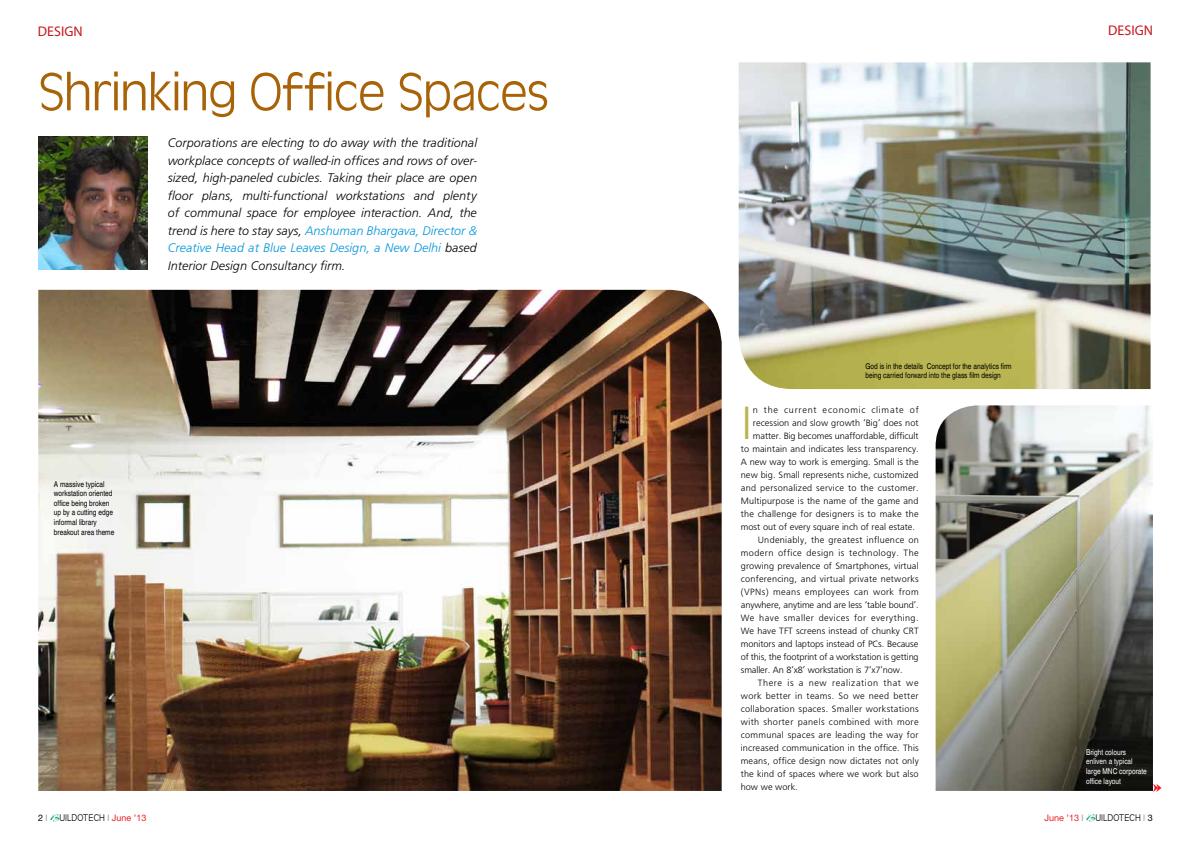
<style>
.page{position:relative;width:1191px;height:842px;background:#fff}
.page>*{position:absolute;margin:0;border:0;box-sizing:border-box;transform-origin:0 0}
.t1{font:55.9px "Antique Oli T Ligh";letter-spacing:-.02em;color:#a86308}
.t2{font:48.5px "Frugal Sans Light DTC";color:#b9b450}
.t3{font:14px "Myriad";color:#c4161c}
.t4{font:13px/17.5px "Frugal Sans Light Italic DTC";color:#000;text-align:justify}
.t5{font:10px "Antique Oli T Ligh";color:#000}
.t6{font:9.5px "Frugal Sans Light DTC";letter-spacing:.015em;color:#000}
.t7{font:9.5px "Frugal Sans Light DTC";letter-spacing:-.01em;color:#000}
.t8{font:9.5px "Frugal Sans Light DTC";letter-spacing:.04em;color:#000}
.t9{font:9.5px "Frugal Sans Light DTC";letter-spacing:-.005em;color:#000}
.t10{font:9.5px "Frugal Sans Light DTC";letter-spacing:.045em;color:#000}
.t11{font:9.5px "Frugal Sans Light DTC";letter-spacing:.035em;color:#000}
.t12{font:9.5px "Frugal Sans Light DTC";letter-spacing:.075em;color:#000}
.t13{font:9.5px "Frugal Sans Light DTC";letter-spacing:.06em;color:#000}
.t14{font:condensed 8px/9.6px "Helvetica";color:#000}
.t15{font:condensed 8px/9.6px "Helvetica";color:#fff}
.s1{color:#0095da}
.s2{font-family:"Helvetica Neue";font-size:9px}
.s3{font-family:"Helvetica Neue";font-size:9px;color:#939598}
.s4{font-family:"Slogan D";color:#00a270}
.s5{font-family:"Helvetica Neue";font-size:9px;color:#ed1d24}
</style>
<div class="page">
<img style="left:38px;top:290px;width:683px;height:501px">
<img style="left:38px;top:137px;width:109px;height:133px">
<img style="left:738px;top:62px;width:412px;height:327px">
<img style="left:935px;top:405px;width:218px;height:386px">
<svg style="left:1153px;top:784px;width:8px;height:8px"></svg>
<h3 class="t3" style="left:38px;top:25px;width:46px">DESIGN</h3>
<h3 class="t3" style="left:1108px;top:23px;width:46px">DESIGN</h3>
<h1 class="t1" style="left:38px;top:62px;width:512px">Shrinking Office Spaces</h1>
<p class="t4" style="left:168px;top:134px;width:311px">Corporations are electing to do away with the traditional workplace concepts of walled-in offices and rows of over&shy;sized, high-paneled cubicles. Taking their place are open floor plans, multi-functional workstations and plenty of communal space for employee interaction. And, the trend is here to stay says, <span class="s1">Anshuman Bhargava, Director &amp; Creative Head at Blue Leaves Design, a New Delhi</span> based Interior Design Consultancy firm.</p>
<p class="t14" style="left:54px;top:479px;width:62px">A massive typical workstation oriented office being broken up by a cutting edge informal library breakout area theme</p>
<p class="t14" style="left:865px;top:361px;width:148px">God is in the details Concept for the analytics firm being carried forward into the glass film design</p>
<h2 class="t2" style="left:741px;top:396px;width:14px">I</h2>
<p class="t12" style="left:753px;top:404px;width:167px">n the current economic climate of</p>
<p class="t6" style="left:753px;top:417px;width:167px">recession and slow growth ‘Big’ does not</p>
<p class="t9" style="left:753px;top:430px;width:167px">matter. Big becomes unaffordable, difficult</p>
<p class="t6" style="left:741px;top:443px;width:179px">to maintain and indicates less transparency.</p>
<p class="t6" style="left:741px;top:456px;width:179px">A new way to work is emerging. Small is the</p>
<p class="t6" style="left:741px;top:469px;width:179px">new big. Small represents niche, customized</p>
<p class="t6" style="left:741px;top:482px;width:179px">and personalized service to the customer.</p>
<p class="t6" style="left:741px;top:495px;width:179px">Multipurpose is the name of the game and</p>
<p class="t6" style="left:741px;top:508px;width:179px">the challenge for designers is to make the</p>
<p class="t6" style="left:741px;top:521px;width:176px">most out of every square inch of real estate.</p>
<p class="t6" style="left:758px;top:534px;width:162px">Undeniably, the greatest influence on</p>
<p class="t8" style="left:741px;top:547px;width:179px">modern office design is technology. The</p>
<p class="t6" style="left:741px;top:560px;width:179px">growing prevalence of Smartphones, virtual</p>
<p class="t6" style="left:741px;top:573px;width:179px">conferencing, and virtual private networks</p>
<p class="t8" style="left:741px;top:586px;width:179px">(VPNs) means employees can work from</p>
<p class="t7" style="left:741px;top:599px;width:179px">anywhere, anytime and are less ‘table bound’.</p>
<p class="t10" style="left:741px;top:612px;width:179px">We have smaller devices for everything.</p>
<p class="t6" style="left:741px;top:625px;width:179px">We have TFT screens instead of chunky CRT</p>
<p class="t9" style="left:741px;top:638px;width:179px">monitors and laptops instead of PCs. Because</p>
<p class="t7" style="left:741px;top:651px;width:179px">of this, the footprint of a workstation is getting</p>
<p class="t7" style="left:741px;top:664px;width:163px">smaller. An 8’x8’ workstation is 7’x7’now.</p>
<p class="t13" style="left:758px;top:677px;width:162px">There is a new realization that we</p>
<p class="t11" style="left:741px;top:690px;width:179px">work better in teams. So we need better</p>
<p class="t6" style="left:741px;top:703px;width:179px">collaboration spaces. Smaller workstations</p>
<p class="t8" style="left:741px;top:716px;width:179px">with shorter panels combined with more</p>
<p class="t6" style="left:741px;top:729px;width:179px">communal spaces are leading the way for</p>
<p class="t6" style="left:741px;top:742px;width:179px">increased communication in the office. This</p>
<p class="t6" style="left:741px;top:755px;width:179px">means, office design now dictates not only</p>
<p class="t6" style="left:741px;top:768px;width:179px">the kind of spaces where we work but also</p>
<p class="t6" style="left:741px;top:781px;width:58px">how we work.</p>
<p class="t15" style="left:1086px;top:747px;width:62px">Bright colours enliven a typical large MNC corporate office layout</p>
<p class="t5" style="left:38px;top:812px;width:110px"><span class="s2">2</span> <span class="s3">l</span> <span class="s4">B</span>uildoTech <span class="s3">l</span> <span class="s5">June ’13</span></p>
<p class="t5" style="left:1044px;top:812px;width:110px"><span class="s5">June ’13</span> <span class="s3">l</span> <span class="s4">B</span>uildoTech <span class="s3">l</span> <span class="s2">3</span></p>
</div>
